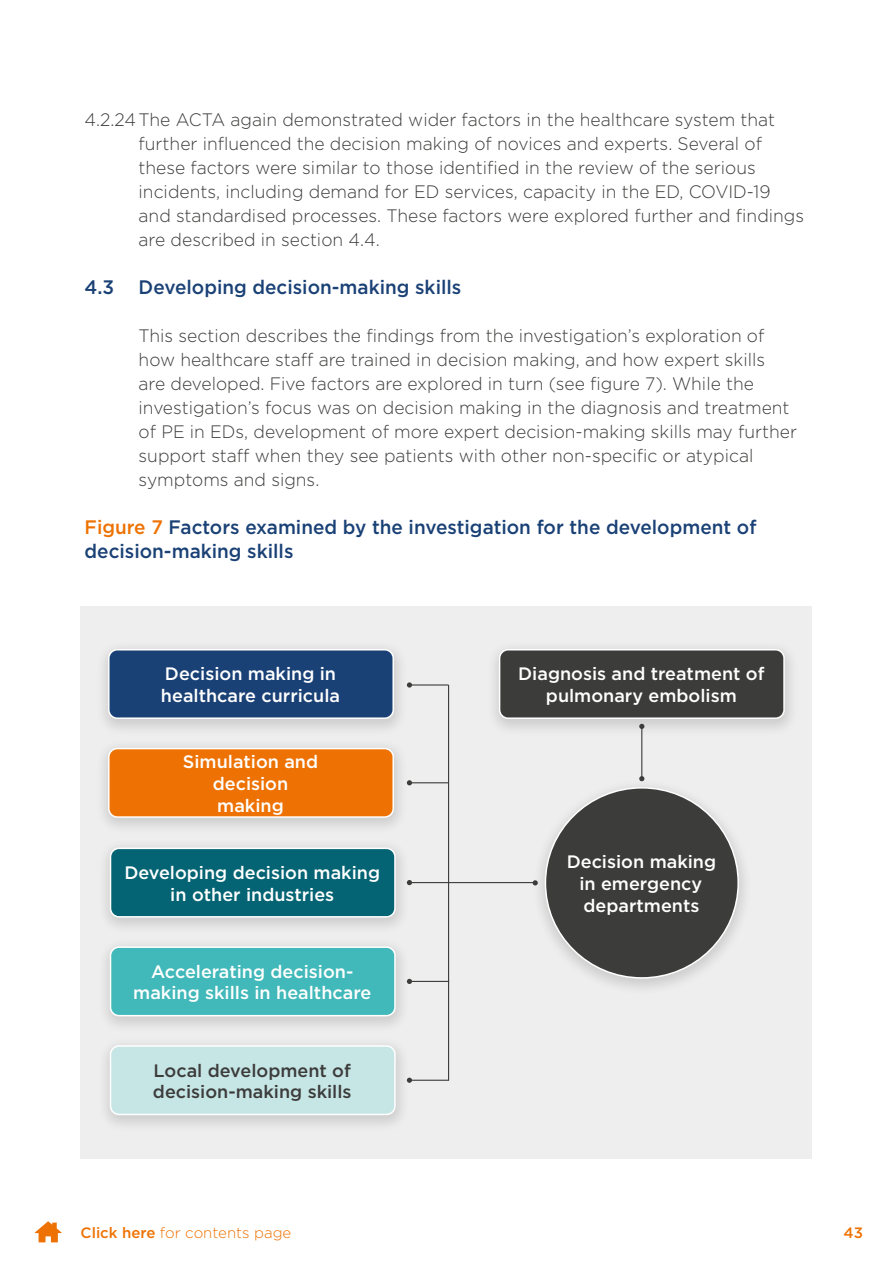
<style>
.page{position:relative;width:893px;height:1263px;background:#fff}
.page>*{position:absolute;margin:0;border:0;box-sizing:border-box;transform-origin:0 0}
.t1{font:500 19.5px/24px "Gotham";color:#1a4176}
.t2{font:300 18px/24px "Gotham";color:#3c3c3b}
.t3{font:500 18px/21.6px "Gotham";color:#fff;text-align:center}
.t4{font:500 18px/21.6px "Gotham";color:#3c3c3b}
.t5{font:300 15px "Gotham";color:#ee7203}
.t6{font:500 15px "Gotham";color:#ee7203}
.s1{color:#ee7203}
.s2{font-weight:500}
</style>
<div class="page">
<svg style="left:35px;top:1221px;width:27px;height:21px"></svg>
<div style="left:81px;top:606px;width:731px;height:552px;background:#eee"></div>
<div style="left:486px;top:639px;width:313px;height:98px;background:#000;opacity:.14"></div>
<div style="left:500px;top:650px;width:284px;height:68px;background:#3c3c3b;border-radius:9px"></div>
<div style="left:499px;top:649px;width:286px;height:70px;border:2px solid #fff;border-radius:9px"></div>
<hr style="left:448px;top:685px;width:1px;height:396px;background:#3c3c3b">
<div style="left:532px;top:778px;width:222px;height:218px;background:#000;opacity:.14"></div>
<div style="left:545px;top:788px;width:193px;height:190px;background:#3c3c3b;border-radius:50%"></div>
<div style="left:95px;top:639px;width:314px;height:98px;background:#000;opacity:.14"></div>
<div style="left:109px;top:650px;width:284px;height:68px;background:#1a4176;border-radius:9px"></div>
<div style="left:108px;top:649px;width:286px;height:70px;border:2px solid #fff;border-radius:9px"></div>
<div style="left:95px;top:738px;width:314px;height:98px;background:#000;opacity:.14"></div>
<div style="left:109px;top:748px;width:284px;height:69px;background:#ee7203;border-radius:9px"></div>
<div style="left:108px;top:748px;width:286px;height:70px;border:2px solid #fff;border-radius:9px"></div>
<hr style="left:409px;top:882px;width:126px;height:1px;background:#3c3c3b">
<hr style="left:409px;top:782px;width:40px;height:1px;background:#3c3c3b">
<svg style="left:407px;top:780px;width:5px;height:5px"></svg>
<hr style="left:409px;top:684px;width:40px;height:1px;background:#3c3c3b">
<svg style="left:407px;top:682px;width:5px;height:6px"></svg>
<div style="left:97px;top:838px;width:313px;height:97px;background:#000;opacity:.14"></div>
<div style="left:111px;top:848px;width:284px;height:69px;background:#046473;border-radius:9px"></div>
<div style="left:110px;top:848px;width:286px;height:69px;border:2px solid #fff;border-radius:9px"></div>
<div style="left:97px;top:936px;width:313px;height:98px;background:#000;opacity:.14"></div>
<div style="left:111px;top:947px;width:284px;height:69px;background:#41b8b9;border-radius:9px"></div>
<div style="left:110px;top:946px;width:286px;height:70px;border:2px solid #fff;border-radius:9px"></div>
<div style="left:97px;top:1035px;width:313px;height:98px;background:#000;opacity:.14"></div>
<div style="left:111px;top:1046px;width:284px;height:68px;background:#c6e5e5;border-radius:9px"></div>
<div style="left:110px;top:1045px;width:286px;height:70px;border:2px solid #fff;border-radius:9px"></div>
<hr style="left:409px;top:981px;width:40px;height:1px;background:#3c3c3b">
<svg style="left:407px;top:979px;width:5px;height:5px"></svg>
<hr style="left:409px;top:1080px;width:40px;height:1px;background:#3c3c3b">
<svg style="left:407px;top:1078px;width:5px;height:5px"></svg>
<hr style="left:641px;top:726px;width:1px;height:53px;background:#3c3c3b">
<svg style="left:639px;top:724px;width:5px;height:5px"></svg>
<svg style="left:639px;top:776px;width:5px;height:5px"></svg>
<p class="t2" style="left:139px;top:107px;width:667px;text-indent:-54px">4.2.24The ACTA again demonstrated wider factors in the healthcare system that further influenced the decision making of novices and experts. Several of these factors were similar to those identified in the review of the serious incidents, including demand for ED services, capacity in the ED, COVID-19 and standardised processes. These factors were explored further and findings are described in section 4.4.</p>
<p class="t1" style="left:85px;top:275px;width:378px">4.3 Developing decision-making skills</p>
<p class="t2" style="left:139px;top:323px;width:660px">This section describes the findings from the investigation’s exploration of how healthcare staff are trained in decision making, and how expert skills<br>are developed. Five factors are explored in turn (see figure 7). While the investigation’s focus was on decision making in the diagnosis and treatment of PE in EDs, development of more expert decision-making skills may further support staff when they see patients with other non-specific or atypical symptoms and signs.</p>
<p class="t1" style="left:85px;top:515px;width:673px"><span class="s1">Figure 7</span> Factors examined by the investigation for the development of decision-making skills</p>
<p class="t3" style="left:161px;top:663px;width:181px;text-align:left">Decision making in healthcare curricula</p>
<p class="t3" style="left:183px;top:751px;width:137px">Simulation and decision making</p>
<p class="t3" style="left:124px;top:861px;width:257px">Developing decision making in other industries</p>
<p class="t3" style="left:133px;top:960px;width:240px">Accelerating decision&shy;making skills in healthcare</p>
<p class="t4" style="left:153px;top:1059px;width:200px">Local development of decision-making skills</p>
<p class="t3" style="left:518px;top:663px;width:248px">Diagnosis and treatment of pulmonary embolism</p>
<p class="t3" style="left:567px;top:851px;width:151px">Decision making in emergency departments</p>
<p class="t5" style="left:81px;top:1223px;width:212px"><span class="s2">Click here</span> for contents page</p>
<p class="t6" style="left:843px;top:1223px;width:21px">43</p>
</div>
